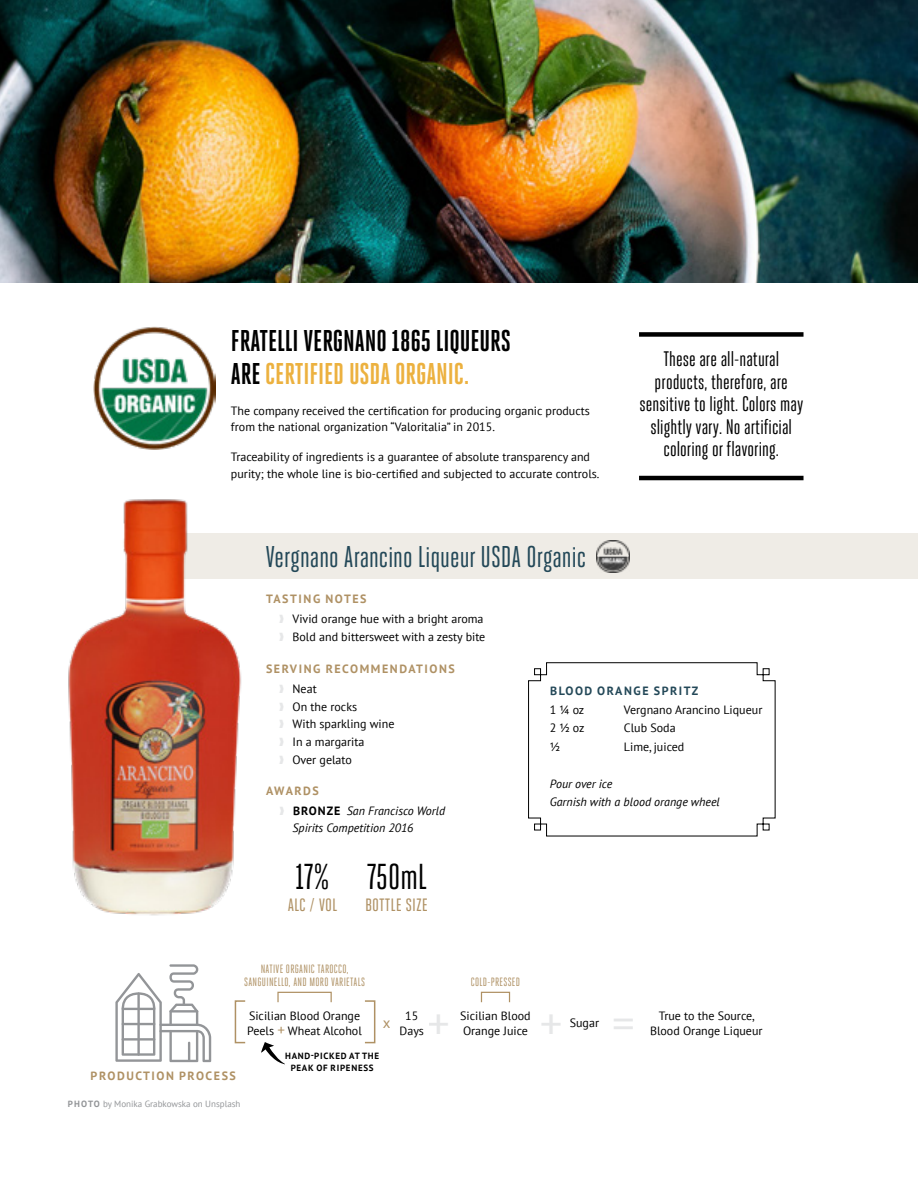
<style>
.page{position:relative;width:918px;height:1188px;background:#fff}
.page>*{position:absolute;margin:0;border:0;box-sizing:border-box;transform-origin:0 0}
.t1{font:45px "PT Sans";color:#e6e7e8}
.alc_prod{font:36px "Heroic Condensed";color:#000}
.call_out_2___end{font:700 30px/33px "Heroic Condensed";letter-spacing:-.005em;color:#000}
.product_name{font:30px "Heroic Condensed";color:#234858}
.call_out_1{font:21px/22.5px "Heroic Condensed";color:#000;text-align:center}
.alc_prod_title{font:21px "Heroic Condensed";color:#af9164}
.production{font:15px "PT Sans";color:#af9164}
.body_text{font:12px/16.5px "PT Sans";color:#000}
.production-2{font:12px/15px "PT Sans";color:#000;text-align:center}
.cocktail_instruction{font:italic 12px/16.5px "PT Sans";color:#000}
.production_note{font:12px/13.5px "Heroic Condensed";letter-spacing:.025em;color:#af9164;text-align:center}
.taste_serve{font:700 12px "PT Sans";letter-spacing:.13em;color:#af9164}
.cocktail_ingredients{font:12px "PT Sans";color:#000}
.cocktail_name{font:700 12px "PT Sans";letter-spacing:.13em;color:#234858}
.footnote___end{font:9px "PT Sans";color:#939598}
.t2{font:700 9px/12px "PT Sans";letter-spacing:.08em;color:#000;text-align:center}
.s1{color:#ecb13f}
.s2{color:#e6e7e8}
.s3{font-weight:700;font-style:normal}
.s4{font-weight:700}
.s5{font-size:15px;color:#af9164}
</style>
<div class="page">
<div style="left:156px;top:533px;width:762px;height:46px;background:#efece6"></div>
<img style="left:597px;top:540px;width:32px;height:33px">
<img style="left:93px;top:327px;width:123px;height:123px">
<hr style="left:639px;top:476px;width:165px;height:4px;background:#000">
<div style="left:639px;top:332px;width:165px;height:5px;background:#000"></div>
<img style="left:68px;top:499px;width:174px;height:417px">
<div style="left:481px;top:992px;width:29px;height:11px;border:1px solid #af9164"></div>
<div style="left:277px;top:992px;width:55px;height:11px;border:1px solid #af9164"></div>
<div style="left:364px;top:1000px;width:11px;height:43px;border:2px solid #af9164"></div>
<div style="left:235px;top:1000px;width:11px;height:43px;border:2px solid #af9164"></div>
<svg style="left:261px;top:1042px;width:24px;height:23px"></svg>
<svg style="left:115px;top:964px;width:96px;height:98px"></svg>
<svg style="left:528px;top:662px;width:248px;height:175px"></svg>
<img style="left:0;top:0;width:918px;height:283px">
<hr style="left:917px;top:88px;width:1px;height:46px;background:#efece6">
<p class="call_out_2___end" style="left:231px;top:324px;width:281px">FRATELLI VERGNANO 1865 LIQUEURS<br>ARE <span class="s1">CERTIFIED USDA ORGANIC.</span></p>
<p class="body_text" style="left:231px;top:402px;width:360px">The company received the certification for producing organic products from the national organization “Valoritalia” in 2015.</p>
<p class="body_text" style="left:231px;top:449px;width:370px">Traceability of ingredients is a guarantee of absolute transparency and purity; the whole line is bio-certified and subjected to accurate controls.</p>
<p class="call_out_1" style="left:640px;top:348px;width:165px">These are all-natural products, therefore, are sensitive to light. Colors may slightly vary. No artificial coloring or flavoring.</p>
<p class="product_name" style="left:266px;top:540px;width:322px">Vergnano Arancino Liqueur USDA Organic</p>
<p class="taste_serve" style="left:266px;top:591px;width:102px">TASTING NOTES</p>
<p class="body_text" style="left:279px;top:611px;width:206px"><span class="s2">❱</span> Vivid orange hue with a bright aroma</p>
<p class="body_text" style="left:279px;top:629px;width:208px"><span class="s2">❱</span> Bold and bittersweet with a zesty bite</p>
<p class="taste_serve" style="left:266px;top:660px;width:190px">SERVING RECOMMENDATIONS</p>
<p class="body_text" style="left:279px;top:680px;width:39px"><span class="s2">❱</span> Neat</p>
<p class="body_text" style="left:279px;top:698px;width:80px"><span class="s2">❱</span> On the rocks</p>
<p class="body_text" style="left:279px;top:716px;width:117px"><span class="s2">❱</span> With sparkling wine</p>
<p class="body_text" style="left:279px;top:733px;width:87px"><span class="s2">❱</span> In a margarita</p>
<p class="body_text" style="left:279px;top:751px;width:74px"><span class="s2">❱</span> Over gelato</p>
<p class="taste_serve" style="left:266px;top:783px;width:54px">AWARDS</p>
<p class="cocktail_instruction" style="left:293px;top:803px;width:154px;text-indent:-13px"><span class="s2">❱</span> <span class="s3">BRONZE</span> San Francisco World<br>Spirits Competition 2016</p>
<p class="alc_prod" style="left:295px;top:857px;width:36px">17%</p>
<p class="alc_prod_title" style="left:288px;top:893px;width:51px">alc / vol</p>
<p class="cocktail_name" style="left:550px;top:683px;width:150px">BLOOD ORANGE SPRITZ</p>
<p class="cocktail_ingredients" style="left:550px;top:702px;width:36px">1 ¼ oz</p>
<p class="cocktail_ingredients" style="left:624px;top:702px;width:140px">Vergnano Arancino Liqueur</p>
<p class="cocktail_ingredients" style="left:550px;top:720px;width:36px">2 ½ oz</p>
<p class="cocktail_ingredients" style="left:624px;top:720px;width:53px">Club Soda</p>
<p class="cocktail_ingredients" style="left:550px;top:739px;width:12px">½</p>
<p class="cocktail_ingredients" style="left:624px;top:739px;width:62px">Lime, juiced</p>
<p class="cocktail_instruction" style="left:550px;top:775px;width:64px">Pour over ice</p>
<p class="cocktail_instruction" style="left:550px;top:794px;width:172px">Garnish with a blood orange wheel</p>
<p class="alc_prod" style="left:367px;top:857px;width:62px">750mL</p>
<p class="alc_prod_title" style="left:365px;top:893px;width:64px">bottle size</p>
<p class="production_note" style="left:244px;top:962px;width:122px">NATIVE ORGANIC TAROCCO,<br>SANGUINELLO, AND MORO VARIETALS</p>
<p class="production_note" style="left:471px;top:975px;width:51px">COLD-PRESSED</p>
<p class="taste_serve" style="left:91px;top:1067px;width:147px">PRODUCTION PROCESS</p>
<p class="footnote___end" style="left:68px;top:1098px;width:174px"><span class="s4">PHOTO</span> by Monika Grabkowska on Unsplash</p>
<p class="production-2" style="left:247px;top:1008px;width:116px;text-align:left">Sicilian Blood Orange<br>Peels <span class="s5">+</span> Wheat Alcohol</p>
<p class="production-2" style="left:400px;top:1008px;width:26px">15<br>Days</p>
<h1 class="t1" style="left:428px;top:995px;width:24px">+</h1>
<h1 class="t1" style="left:539px;top:995px;width:24px">+</h1>
<p class="production-2" style="left:650px;top:1008px;width:114px">True to the Source,<br>Blood Orange Liqueur</p>
<p class="production-2" style="left:460px;top:1008px;width:72px;text-align:left">Sicilian Blood<br>Orange Juice</p>
<p class="production-2" style="left:570px;top:1015px;width:31px">Sugar</p>
<h1 class="t1" style="left:612px;top:995px;width:24px">=</h1>
<p class="production" style="left:383px;top:1013px;width:9px">x</p>
<p class="t2" style="left:285px;top:1049px;width:96px">HAND-PICKED AT THE<br>PEAK OF RIPENESS</p>
</div>
